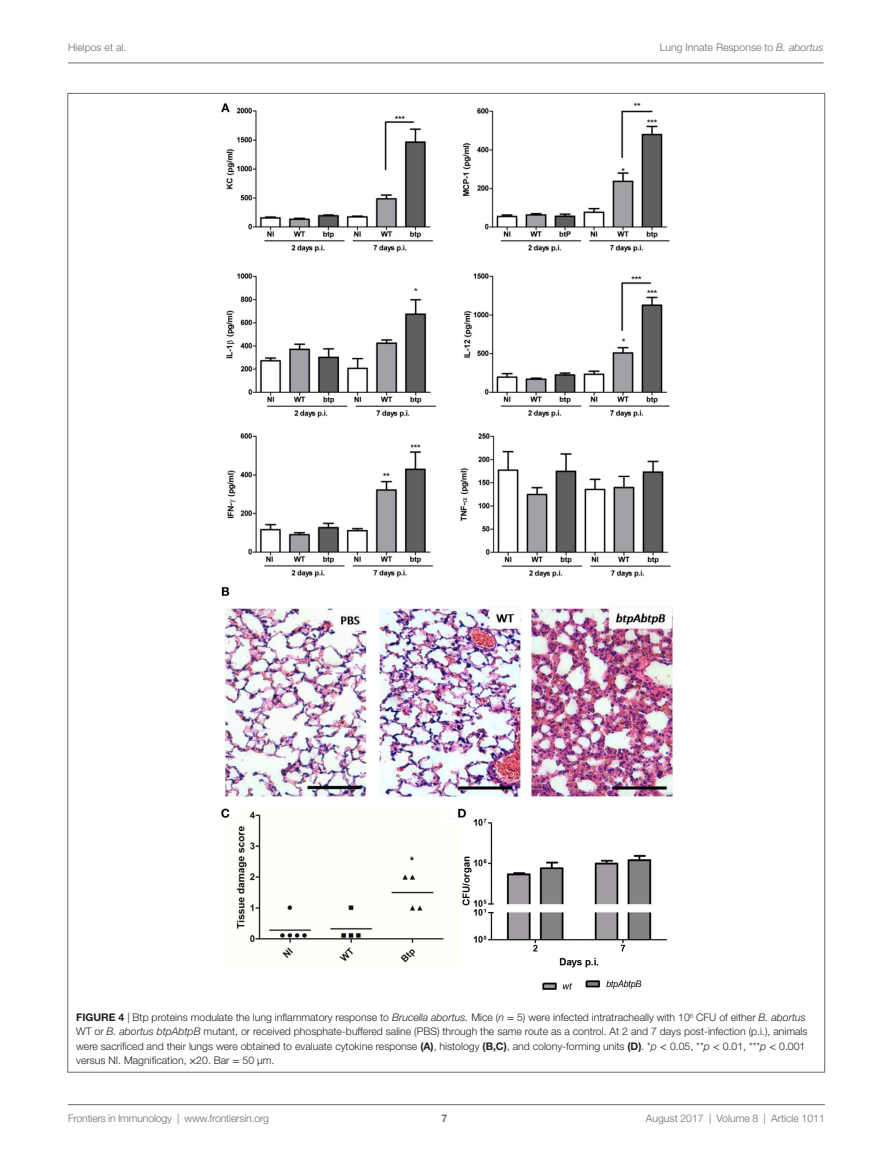
<style>
.page{position:relative;width:893px;height:1170px;background:#fff}
.page>*{position:absolute;margin:0;border:0;box-sizing:border-box;transform-origin:0 0}
.t1{font:300 10.5px/14.2px "Helvetica Neue LT Std";color:#231f20}
.t2{font:300 10.5px "Helvetica Neue LT Std";color:#6c6d70}
.t3{font:700 10.5px "Helvetica Neue LT Std";color:#6c6d70}
.s1{font-style:italic}
.s2{font-weight:700}
.s3{font-family:"STIX General";font-weight:400}
</style>
<div class="page">
<img style="left:221px;top:102px;width:452px;height:888px">
<hr style="left:68px;top:1104px;width:757px;height:1px;background:#6c6d70">
<hr style="left:68px;top:63px;width:755px;height:1px;background:#6c6d70">
<p class="t2" style="left:68px;top:41px;width:60px">Hielpos et al.</p>
<p class="t2" style="left:660px;top:41px;width:165px">Lung Innate Response to <span class="s1">B. abortus</span></p>
<p class="t1" style="left:76px;top:1009px;width:733px"><span class="s2">FIGURE 4</span> | Btp proteins modulate the lung inflammatory response to <span class="s1">Brucella abortus.</span> Mice (<span class="s1">n</span> <span class="s3">=</span> 5) were infected intratracheally with 10<sup>6</sup> CFU of either <span class="s1">B. abortus </span>WT or <span class="s1">B. abortus btpAbtpB</span> mutant, or received phosphate-buffered saline (PBS) through the same route as a control. At 2 and 7 days post-infection (p.i.), animals were sacrificed and their lungs were obtained to evaluate cytokine response <span class="s2">(A)</span>, histology <span class="s2">(B,C)</span>, and colony-forming units <span class="s2">(D)</span>. *<span class="s1">p</span> <span class="s3">&lt;</span> 0.05, **<span class="s1">p</span> <span class="s3">&lt;</span> 0.01, ***<span class="s1">p</span> <span class="s3">&lt;</span> 0.001 versus NI. Magnification, <span class="s3">×</span>20. Bar <span class="s3">=</span> 50 µm.</p>
<p class="t2" style="left:68px;top:1111px;width:203px">Frontiers in Immunology | www.frontiersin.org</p>
<p class="t2" style="left:646px;top:1111px;width:181px">August 2017 | Volume 8 | Article 1011</p>
<p class="t3" style="left:441px;top:1111px;width:7px">7</p>
</div>
